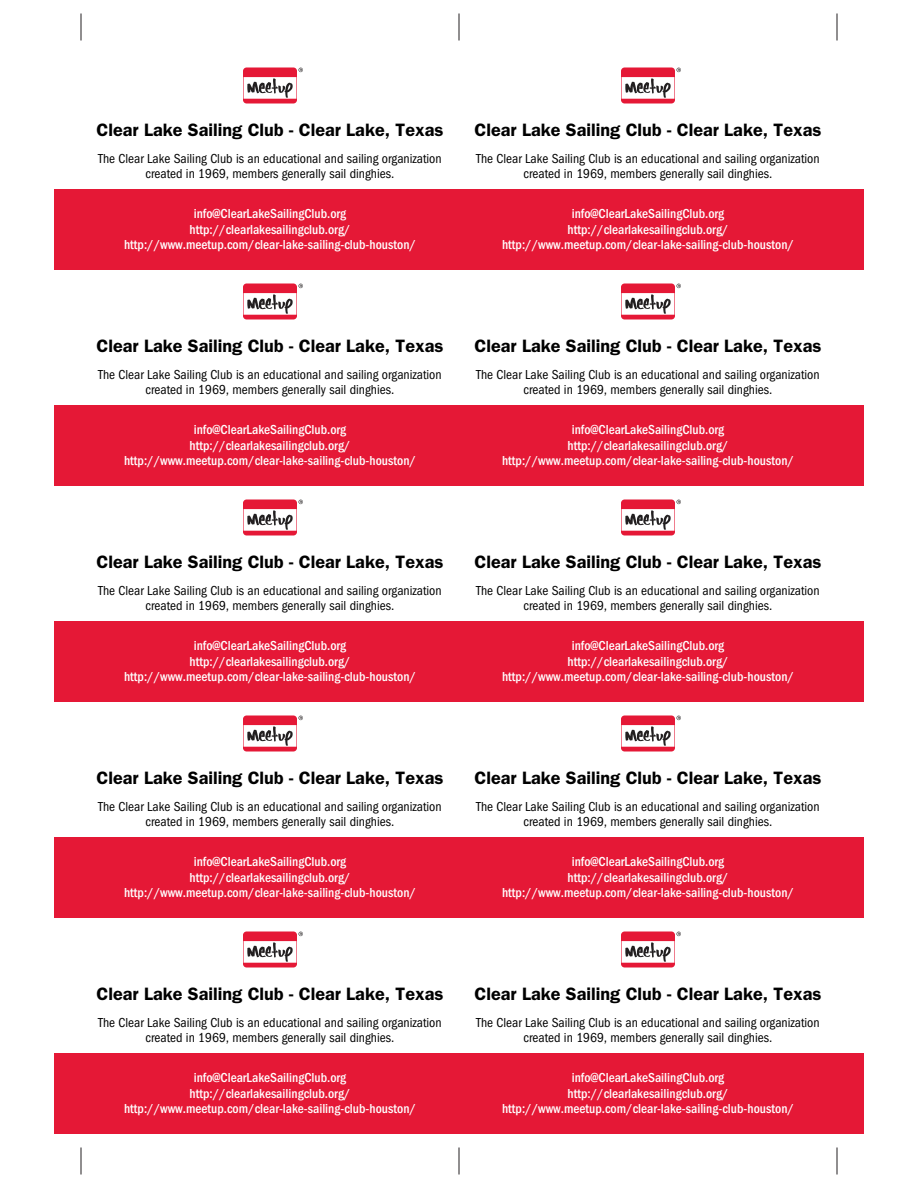
<style>
.page{position:relative;width:918px;height:1188px;background:#fff}
.page>*{position:absolute;margin:0;border:0;box-sizing:border-box;transform-origin:0 0}
.t1{font:600 18px "Franklin Gothic LT";color:#000}
.t2{font:500 condensed 13.5px/15.1px "Franklin Gothic LT";color:#fff;text-align:center}
.t3{font:condensed 13.5px/15.1px "Franklin Gothic LT";color:#000;text-align:center}
</style>
<div class="page">
<svg style="left:243px;top:68px;width:60px;height:36px"></svg>
<img style="left:248px;top:79px;width:44px;height:19px">
<svg style="left:621px;top:68px;width:60px;height:36px"></svg>
<img style="left:626px;top:79px;width:44px;height:19px">
<svg style="left:243px;top:284px;width:60px;height:36px"></svg>
<img style="left:248px;top:295px;width:44px;height:19px">
<svg style="left:621px;top:284px;width:60px;height:36px"></svg>
<img style="left:626px;top:295px;width:44px;height:19px">
<svg style="left:243px;top:500px;width:60px;height:36px"></svg>
<img style="left:248px;top:511px;width:44px;height:19px">
<svg style="left:621px;top:500px;width:60px;height:36px"></svg>
<img style="left:626px;top:511px;width:44px;height:19px">
<svg style="left:243px;top:716px;width:60px;height:36px"></svg>
<img style="left:248px;top:727px;width:44px;height:19px">
<svg style="left:621px;top:716px;width:60px;height:36px"></svg>
<img style="left:626px;top:727px;width:44px;height:19px">
<svg style="left:243px;top:932px;width:60px;height:36px"></svg>
<img style="left:248px;top:943px;width:44px;height:19px">
<svg style="left:621px;top:932px;width:60px;height:36px"></svg>
<img style="left:626px;top:943px;width:44px;height:19px">
<div style="left:54px;top:189px;width:810px;height:81px;background:#e51836"></div>
<div style="left:54px;top:405px;width:810px;height:81px;background:#e51836"></div>
<div style="left:54px;top:621px;width:810px;height:81px;background:#e51836"></div>
<div style="left:54px;top:837px;width:810px;height:81px;background:#e51836"></div>
<div style="left:54px;top:1053px;width:810px;height:81px;background:#e51836"></div>
<svg style="left:459px;top:13px;width:1px;height:28px"></svg>
<svg style="left:459px;top:1147px;width:1px;height:28px"></svg>
<svg style="left:837px;top:13px;width:1px;height:28px"></svg>
<svg style="left:837px;top:1147px;width:1px;height:28px"></svg>
<svg style="left:81px;top:13px;width:1px;height:28px"></svg>
<svg style="left:81px;top:1147px;width:1px;height:28px"></svg>
<h1 class="t1" style="left:96px;top:121px;width:349px">Clear Lake Sailing Club - Clear Lake, Texas</h1>
<p class="t3" style="left:98px;top:152px;width:345px">The Clear Lake Sailing Club is an educational and sailing organization created in 1969, members generally sail dinghies.</p>
<p class="t2" style="left:124px;top:207px;width:293px">info@ClearLakeSailingClub.org http://clearlakesailingclub.org/ http://www.meetup.com/clear-lake-sailing-club-houston/</p>
<h1 class="t1" style="left:474px;top:121px;width:349px">Clear Lake Sailing Club - Clear Lake, Texas</h1>
<p class="t3" style="left:476px;top:152px;width:345px">The Clear Lake Sailing Club is an educational and sailing organization created in 1969, members generally sail dinghies.</p>
<p class="t2" style="left:502px;top:207px;width:293px">info@ClearLakeSailingClub.org http://clearlakesailingclub.org/ http://www.meetup.com/clear-lake-sailing-club-houston/</p>
<h1 class="t1" style="left:96px;top:337px;width:349px">Clear Lake Sailing Club - Clear Lake, Texas</h1>
<p class="t3" style="left:98px;top:368px;width:345px">The Clear Lake Sailing Club is an educational and sailing organization created in 1969, members generally sail dinghies.</p>
<p class="t2" style="left:124px;top:423px;width:293px">info@ClearLakeSailingClub.org http://clearlakesailingclub.org/ http://www.meetup.com/clear-lake-sailing-club-houston/</p>
<h1 class="t1" style="left:474px;top:337px;width:349px">Clear Lake Sailing Club - Clear Lake, Texas</h1>
<p class="t3" style="left:476px;top:368px;width:345px">The Clear Lake Sailing Club is an educational and sailing organization created in 1969, members generally sail dinghies.</p>
<p class="t2" style="left:502px;top:423px;width:293px">info@ClearLakeSailingClub.org http://clearlakesailingclub.org/ http://www.meetup.com/clear-lake-sailing-club-houston/</p>
<h1 class="t1" style="left:96px;top:553px;width:349px">Clear Lake Sailing Club - Clear Lake, Texas</h1>
<p class="t3" style="left:98px;top:584px;width:345px">The Clear Lake Sailing Club is an educational and sailing organization created in 1969, members generally sail dinghies.</p>
<p class="t2" style="left:124px;top:639px;width:293px">info@ClearLakeSailingClub.org http://clearlakesailingclub.org/ http://www.meetup.com/clear-lake-sailing-club-houston/</p>
<h1 class="t1" style="left:474px;top:553px;width:349px">Clear Lake Sailing Club - Clear Lake, Texas</h1>
<p class="t3" style="left:476px;top:584px;width:345px">The Clear Lake Sailing Club is an educational and sailing organization created in 1969, members generally sail dinghies.</p>
<p class="t2" style="left:502px;top:639px;width:293px">info@ClearLakeSailingClub.org http://clearlakesailingclub.org/ http://www.meetup.com/clear-lake-sailing-club-houston/</p>
<h1 class="t1" style="left:96px;top:769px;width:349px">Clear Lake Sailing Club - Clear Lake, Texas</h1>
<p class="t3" style="left:98px;top:800px;width:345px">The Clear Lake Sailing Club is an educational and sailing organization created in 1969, members generally sail dinghies.</p>
<p class="t2" style="left:124px;top:855px;width:293px">info@ClearLakeSailingClub.org http://clearlakesailingclub.org/ http://www.meetup.com/clear-lake-sailing-club-houston/</p>
<h1 class="t1" style="left:474px;top:769px;width:349px">Clear Lake Sailing Club - Clear Lake, Texas</h1>
<p class="t3" style="left:476px;top:800px;width:345px">The Clear Lake Sailing Club is an educational and sailing organization created in 1969, members generally sail dinghies.</p>
<p class="t2" style="left:502px;top:855px;width:293px">info@ClearLakeSailingClub.org http://clearlakesailingclub.org/ http://www.meetup.com/clear-lake-sailing-club-houston/</p>
<h1 class="t1" style="left:96px;top:985px;width:349px">Clear Lake Sailing Club - Clear Lake, Texas</h1>
<p class="t3" style="left:98px;top:1016px;width:345px">The Clear Lake Sailing Club is an educational and sailing organization created in 1969, members generally sail dinghies.</p>
<p class="t2" style="left:124px;top:1071px;width:293px">info@ClearLakeSailingClub.org http://clearlakesailingclub.org/ http://www.meetup.com/clear-lake-sailing-club-houston/</p>
<h1 class="t1" style="left:474px;top:985px;width:349px">Clear Lake Sailing Club - Clear Lake, Texas</h1>
<p class="t3" style="left:476px;top:1016px;width:345px">The Clear Lake Sailing Club is an educational and sailing organization created in 1969, members generally sail dinghies.</p>
<p class="t2" style="left:502px;top:1071px;width:293px">info@ClearLakeSailingClub.org http://clearlakesailingclub.org/ http://www.meetup.com/clear-lake-sailing-club-houston/</p>
</div>
